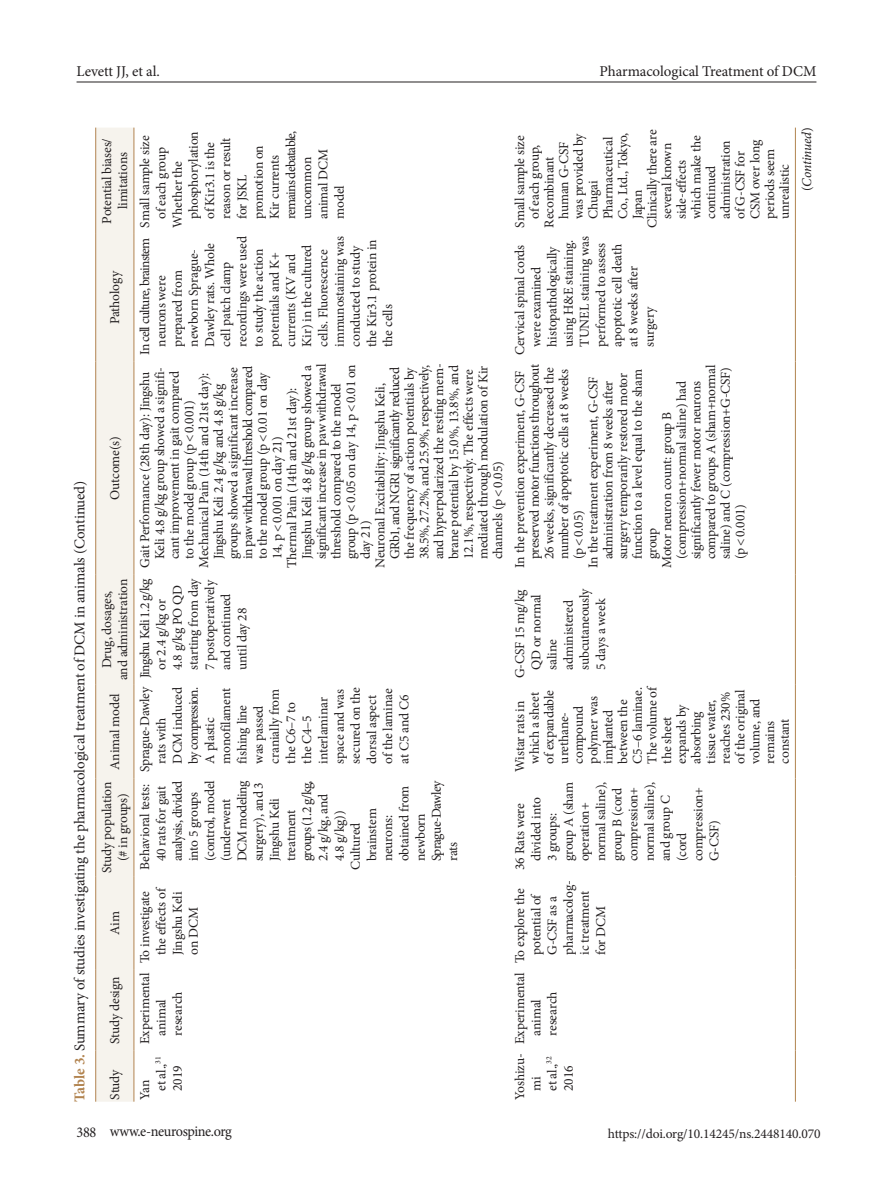
<style>
.page{position:relative;width:893px;height:1191px;background:#fff}
.page>*{position:absolute;margin:0;border:0;box-sizing:border-box;transform-origin:0 0}
.표그림캡션{font:15px "Minion Pro";letter-spacing:-.01em;color:#231f20}
.표그림캡션-2{font:15px "Minion Pro";letter-spacing:-.01em;color:#231f20;scale:.95 1}
.표본문{font:13.5px/16.2px "Minion Pro";letter-spacing:-.015em;color:#231f20}
.표항목{font:13.5px "Minion Pro";letter-spacing:-.01em;color:#231f20}
.표본문-2{font:italic 13.5px "Minion Pro";letter-spacing:-.02em;color:#231f20}
.s1{font-weight:700;color:#b28450}
.s2{font-style:normal}
</style>
<div class="page">
<hr style="left:77px;top:82px;width:739px;height:1px;background:#231f20">
<div style="left:96px;top:128px;width:38px;height:973px;background:#f6f3ed"></div>
<hr style="left:95px;top:1050px;width:1px;height:51px;background:#b28450">
<hr style="left:95px;top:969px;width:1px;height:81px;background:#b28450">
<hr style="left:95px;top:876px;width:1px;height:93px;background:#b28450">
<hr style="left:95px;top:778px;width:1px;height:98px;background:#b28450">
<hr style="left:95px;top:685px;width:1px;height:93px;background:#b28450">
<hr style="left:95px;top:574px;width:1px;height:111px;background:#b28450">
<hr style="left:95px;top:361px;width:1px;height:213px;background:#b28450">
<hr style="left:95px;top:234px;width:1px;height:127px;background:#b28450">
<hr style="left:95px;top:128px;width:1px;height:106px;background:#b28450">
<hr style="left:134px;top:1050px;width:1px;height:51px;background:#b28450">
<hr style="left:134px;top:969px;width:1px;height:81px;background:#b28450">
<hr style="left:134px;top:876px;width:1px;height:93px;background:#b28450">
<hr style="left:134px;top:778px;width:1px;height:98px;background:#b28450">
<hr style="left:134px;top:685px;width:1px;height:93px;background:#b28450">
<hr style="left:134px;top:574px;width:1px;height:111px;background:#b28450">
<hr style="left:134px;top:361px;width:1px;height:213px;background:#b28450">
<hr style="left:134px;top:234px;width:1px;height:127px;background:#b28450">
<hr style="left:134px;top:128px;width:1px;height:106px;background:#b28450">
<hr style="left:795px;top:1050px;width:1px;height:51px;background:#b28450">
<hr style="left:795px;top:969px;width:1px;height:81px;background:#b28450">
<hr style="left:795px;top:876px;width:1px;height:93px;background:#b28450">
<hr style="left:795px;top:778px;width:1px;height:98px;background:#b28450">
<hr style="left:795px;top:685px;width:1px;height:93px;background:#b28450">
<hr style="left:795px;top:574px;width:1px;height:111px;background:#b28450">
<hr style="left:795px;top:361px;width:1px;height:213px;background:#b28450">
<hr style="left:795px;top:234px;width:1px;height:127px;background:#b28450">
<hr style="left:795px;top:128px;width:1px;height:106px;background:#b28450">
<p class="표그림캡션" style="left:77px;top:61px;width:85px">Levett JJ, et al.</p>
<p class="표그림캡션" style="left:599px;top:61px;width:218px">Pharmacological Treatment of DCM</p>
<p class="표그림캡션" style="left:70px;top:1101px;width:622px;rotate:-90deg"><span class="s1">Table 3.</span> Summary of studies investigating the pharmacological treatment of DCM in animals (Continued)</p>
<p class="표항목" style="left:98px;top:223px;width:87px;rotate:-90deg">Potential biases/</p>
<p class="표항목" style="left:114px;top:209px;width:58px;rotate:-90deg">limitations</p>
<p class="표항목" style="left:106px;top:324px;width:55px;rotate:-90deg">Pathology</p>
<p class="표항목" style="left:106px;top:499px;width:65px;rotate:-90deg">Outcome(s)</p>
<p class="표항목" style="left:114px;top:680px;width:103px;rotate:-90deg">and administration</p>
<p class="표항목" style="left:98px;top:668px;width:79px;rotate:-90deg">Drug, dosages,</p>
<p class="표항목" style="left:106px;top:770px;width:78px;rotate:-90deg">Animal model</p>
<p class="표항목" style="left:98px;top:872px;width:92px;rotate:-90deg">Study population</p>
<p class="표항목" style="left:114px;top:861px;width:70px;rotate:-90deg">(# in groups)</p>
<p class="표항목" style="left:106px;top:935px;width:25px;rotate:-90deg">Aim</p>
<p class="표항목" style="left:106px;top:1044px;width:69px;rotate:-90deg">Study design</p>
<p class="표항목" style="left:106px;top:1099px;width:32px;rotate:-90deg">Study</p>
<p class="표본문" style="left:137px;top:227px;width:93px;text-align:center;rotate:-90deg">Small sample size of each group</p>
<p class="표본문" style="left:169px;top:219px;width:90px;text-indent:-9px;rotate:-90deg">Whether the phosphorylation of Kir3.1 is the reason or result for JSKL promotion on<br>Kir currents remains debatable, uncommon animal DCM model</p>
<p class="표본문" style="left:137px;top:347px;width:112px;text-indent:-9px;rotate:-90deg">In cell culture, brainstem neurons were prepared from newborn Sprague-<br>Dawley rats. Whole cell patch clamp recordings were used to study the action potentials and K+ currents (KV and<br>Kir) in the cultured cells. Fluorescence immunostaining was conducted to study the Kir3.1 protein in the cells</p>
<p class="표본문" style="left:138px;top:559px;width:194px;line-height:14.7px;text-indent:-9px;rotate:-90deg">Gait Performance (28th day): Jingshu Keli 4.8 g/kg group showed a signifi&shy;cant improvement in gait compared to the model group (p &lt; 0.001)</p>
<p class="표본문" style="left:196px;top:559px;width:195px;line-height:14.7px;text-indent:-9px;rotate:-90deg">Mechanical Pain (14th and 21st day):<br>Jingshu Keli 2.4 g/kg and 4.8 g/kg groups showed a significant increase in paw withdrawal threshold compared to the model group (p &lt; 0.01 on day 14, p &lt; 0.001 on day 21)</p>
<p class="표본문" style="left:285px;top:559px;width:197px;line-height:14.7px;text-indent:-9px;rotate:-90deg">Thermal Pain (14th and 21st day):<br>Jingshu Keli 4.8 g/kg group showed a significant increase in paw withdrawal threshold compared to the model group (p &lt; 0.05 on day 14, p &lt; 0.01 on day 21)</p>
<p class="표본문" style="left:373px;top:559px;width:197px;line-height:14.7px;text-indent:-9px;rotate:-90deg">Neuronal Excitability: Jingshu Keli, GRb1, and NGR1 significantly reduced the frequency of action potentials by 38.5%, 27.2%, and 25.9%, respectively, and hyperpolarized the resting mem&shy;brane potential by 15.0%, 13.8%, and 12.1%, respectively. The effects were mediated through modulation of Kir channels (p &lt; 0.05)</p>
<p class="표본문" style="left:137px;top:670px;width:93px;text-indent:-9px;rotate:-90deg">Jingshu Keli 1.2 g/kg or 2.4 g/kg or<br>4.8 g/kg PO QD starting from day<br>7 postoperatively and continued until day 28</p>
<p class="표본문" style="left:137px;top:763px;width:78px;text-indent:-9px;rotate:-90deg">Sprague-Dawley rats with<br>DCM induced by compression.<br>A plastic monofilament fishing line was passed cranially from the C6–7 to the C4–5 interlaminar space and was secured on the dorsal aspect of the laminae at C5 and C6</p>
<p class="표본문" style="left:137px;top:861px;width:82px;text-indent:-9px;rotate:-90deg">Behavioral tests:<br>40 rats for gait analysis, divided into 5 groups (control, model (underwent<br>DCM modeling surgery), and 3<br>Jingshu Keli treatment groups (1.2 g/kg,<br>2.4 g/kg, and<br>4.8 g/kg))</p>
<p class="표본문" style="left:348px;top:861px;width:83px;text-indent:-9px;rotate:-90deg">Cultured brainstem neurons: obtained from newborn<br>Sprague-Dawley rats</p>
<p class="표본문" style="left:137px;top:955px;width:69px;text-indent:-9px;rotate:-90deg">To investigate the effects of<br>Jingshu Keli on DCM</p>
<p class="표본문" style="left:137px;top:1035px;width:65px;text-indent:-9px;rotate:-90deg">Experimental animal research</p>
<p class="표본문" style="left:137px;top:1091px;width:36px;text-indent:-9px;rotate:-90deg">Yan<br>et al.,<sup>31<br></sup>2019</p>
<p class="표본문" style="left:512px;top:227px;width:93px;line-height:14.7px;text-align:center;rotate:-90deg">Small sample size of each group,</p>
<p class="표본문" style="left:542px;top:219px;width:88px;line-height:14.7px;text-indent:-9px;rotate:-90deg">Recombinant human G-CSF was provided by<br>Chugai<br>Pharmaceutical<br>Co., Ltd., Tokyo,<br>Japan</p>
<p class="표본문" style="left:645px;top:219px;width:91px;line-height:14.7px;text-indent:-9px;rotate:-90deg">Clinically there are several known side-effects which make the continued administration of G-CSF for<br>CSM over long periods seem unrealistic</p>
<p class="표본문" style="left:512px;top:347px;width:112px;text-indent:-9px;rotate:-90deg">Cervical spinal cords were examined histopathologically using H&amp;E staining.<br>TUNEL staining was performed to assess apoptotic cell death at 8 weeks after surgery</p>
<p class="표본문" style="left:512px;top:559px;width:196px;line-height:14.7px;text-indent:-9px;rotate:-90deg">In the prevention experiment, G-CSF preserved motor functions throughout<br>26 weeks, significantly decreased the number of apoptotic cells at 8 weeks (p &lt; 0.05)</p>
<p class="표본문" style="left:586px;top:559px;width:192px;line-height:14.7px;text-indent:-9px;rotate:-90deg">In the treatment experiment, G-CSF administration from 8 weeks after surgery temporarily restored motor function to a level equal to the sham group</p>
<p class="표본문" style="left:659px;top:559px;width:196px;line-height:14.7px;text-indent:-9px;rotate:-90deg">Motor neuron count: group B (compression+normal saline) had significantly fewer motor neurons compared to groups A (sham+normal saline) and C (compression+G-CSF) (p &lt; 0.001)</p>
<p class="표본문" style="left:512px;top:670px;width:83px;text-indent:-9px;rotate:-90deg">G-CSF 15 mg/kg<br>QD or normal saline administered subcutaneously<br>5 days a week</p>
<p class="표본문" style="left:512px;top:763px;width:79px;line-height:14.7px;text-indent:-9px;rotate:-90deg">Wistar rats in which a sheet of expandable urethane&shy;compound polymer was implanted between the<br>C5–6 laminae.<br>The volume of the sheet expands by absorbing tissue water, reaches 230% of the original volume, and remains constant</p>
<p class="표본문" style="left:512px;top:861px;width:81px;text-indent:-9px;rotate:-90deg">36 Rats were divided into<br>3 groups: group A (sham operation+ normal saline), group B (cord compression+ normal saline), and group C (cord compression+<br>G-CSF)</p>
<p class="표본문" style="left:512px;top:955px;width:76px;text-indent:-9px;rotate:-90deg">To explore the potential of<br>G-CSF as a pharmacolog&shy;ic treatment for DCM</p>
<p class="표본문" style="left:512px;top:1035px;width:65px;text-indent:-9px;rotate:-90deg">Experimental animal research</p>
<p class="표본문" style="left:512px;top:1091px;width:39px;text-indent:-9px;rotate:-90deg">Yoshizu&shy;mi<br>et al.,<sup>32<br></sup>2016</p>
<p class="표본문-2" style="left:797px;top:191px;width:65px;rotate:-90deg"><span class="s2">(</span>Continued<span class="s2">)</span></p>
<p class="표그림캡션-2" style="left:77px;top:1121px;width:165px">388 www.e-neurospine.org</p>
<p class="표본문" style="left:608px;top:1125px;width:214px">https://doi.org/10.14245/ns.2448140.070</p>
</div>
